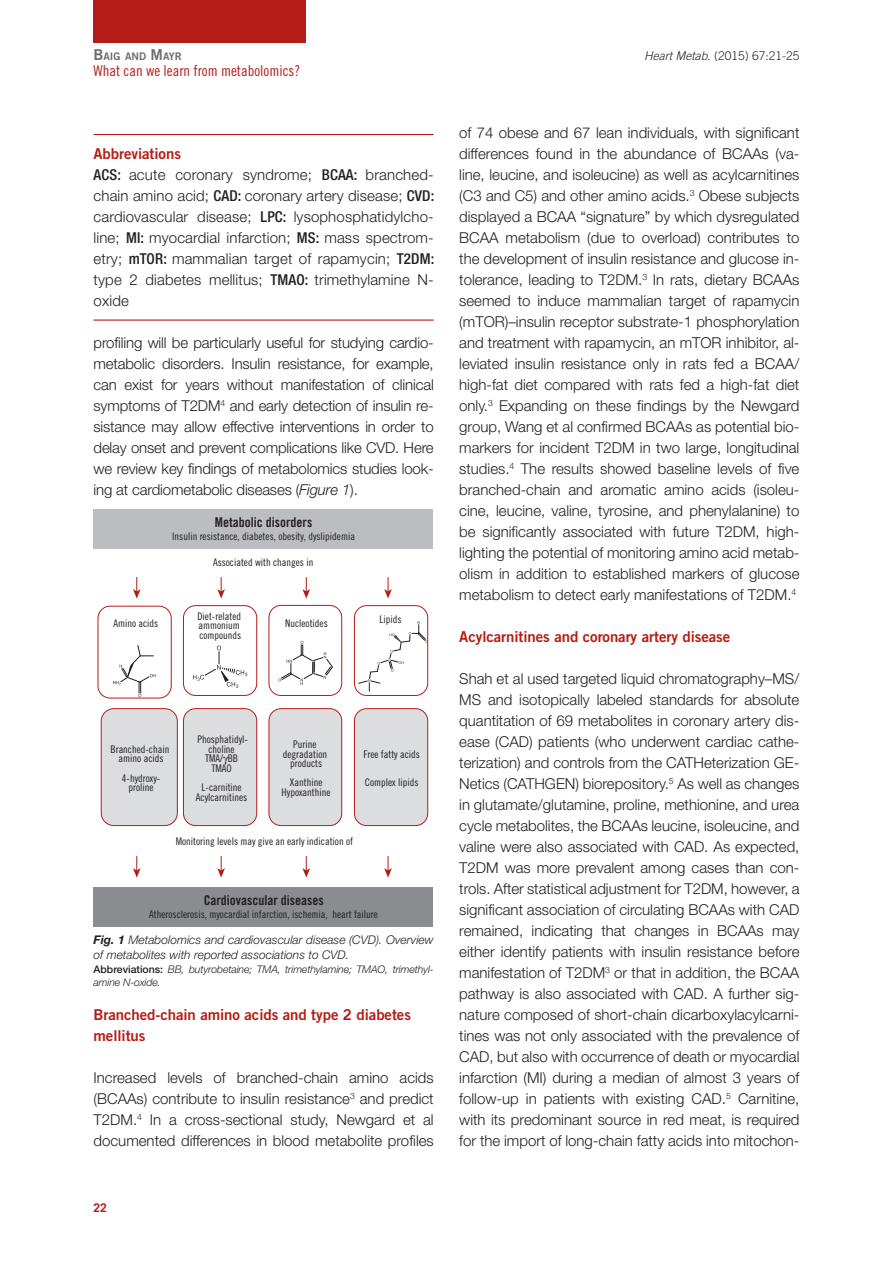
<style>
.page{position:relative;width:893px;height:1263px;background:#fff}
.page>*{position:absolute;margin:0;border:0;box-sizing:border-box;transform-origin:0 0}
.t1{font:300 15px/21px "Helvetica Neue LT Std";color:#231f20;text-align:justify}
.t2{font:15px/21px "Trade Gothic LT Std Bd 2";letter-spacing:-.005em;color:#b41d15}
.t3{font:15px "Trade Gothic LT Std Cn 18";color:#b41d15}
.t4{font:13.5px "Trade Gothic LT Std Bd Cn 20";color:#231f20}
.t5{font:italic 300 12px/15px "Helvetica Neue LT Std";color:#231f20}
.t6{font:300 12px "Trade Gothic LT Std";color:#231f20}
.t7{font:700 12px "Trade Gothic LT Std";color:#b41d15}
.t8{font:10.5px/9.6px "Trade Gothic LT Std Cn 18";color:#231f20;text-align:center}
.t9{font:italic 300 10.5px/13.5px "Helvetica Neue LT Std";letter-spacing:-.01em;color:#231f20}
.t10{font:10.5px "Trade Gothic LT Std Bd 2";color:#6c6d70}
.t11{font:7.8px "Calibri";color:#fff}
.s1{font-size:15px}
.s2{font-style:italic}
.s3{font-weight:500;font-stretch:condensed}
.s4{font-weight:700}
.s5{font-weight:500;font-style:normal}
</style>
<div class="page">
<hr style="left:94px;top:134px;width:340px;height:1px;background:#b41d15">
<hr style="left:94px;top:319px;width:340px;height:2px;background:#b41d15">
<div style="left:94px;top:509px;width:339px;height:39px;background:#bcbdc0"></div>
<div style="left:94px;top:887px;width:339px;height:39px;background:#8a8c8f"></div>
<div style="left:98px;top:606px;width:74px;height:92px;border:1px solid #b41d15;border-radius:12px"></div>
<div style="left:183px;top:605px;width:74px;height:91px;border:1px solid #b41d15;border-radius:12px"></div>
<div style="left:354px;top:605px;width:74px;height:91px;border:1px solid #b41d15;border-radius:12px"></div>
<div style="left:101px;top:709px;width:76px;height:116px;background:#dcdddf;border-radius:13px"></div>
<div style="left:101px;top:708px;width:77px;height:118px;border:1px solid #b41d15;border-radius:13px"></div>
<div style="left:269px;top:709px;width:73px;height:116px;background:#dcdddf;border-radius:12px"></div>
<div style="left:269px;top:708px;width:73px;height:118px;border:1px solid #b41d15;border-radius:12px"></div>
<div style="left:183px;top:709px;width:74px;height:116px;background:#dcdddf;border-radius:12px"></div>
<div style="left:183px;top:708px;width:74px;height:118px;border:1px solid #b41d15;border-radius:12px"></div>
<svg style="left:113px;top:645px;width:43px;height:52px"></svg>
<div style="left:354px;top:709px;width:74px;height:116px;background:#dcdddf;border-radius:12px"></div>
<div style="left:354px;top:708px;width:74px;height:118px;border:1px solid #b41d15;border-radius:12px"></div>
<div style="left:269px;top:605px;width:73px;height:91px;border:1px solid #b41d15;border-radius:12px"></div>
<svg style="left:358px;top:621px;width:70px;height:70px"></svg>
<svg style="left:193px;top:646px;width:54px;height:42px"></svg>
<svg style="left:278px;top:641px;width:55px;height:44px"></svg>
<svg style="left:133px;top:577px;width:8px;height:21px"></svg>
<svg style="left:217px;top:577px;width:8px;height:21px"></svg>
<svg style="left:302px;top:577px;width:8px;height:21px"></svg>
<svg style="left:384px;top:577px;width:8px;height:21px"></svg>
<svg style="left:133px;top:856px;width:8px;height:21px"></svg>
<svg style="left:217px;top:856px;width:8px;height:21px"></svg>
<svg style="left:302px;top:856px;width:8px;height:21px"></svg>
<svg style="left:384px;top:856px;width:8px;height:21px"></svg>
<div style="left:94px;top:0;width:212px;height:43px;background:#b41d15"></div>
<p class="t10" style="left:94px;top:49px;width:90px"><span class="s1">B</span>AIG AND <span class="s1">M</span>AYR</p>
<p class="t6" style="left:644px;top:48px;width:157px"><span class="s2">Heart Metab</span>. (2015) 67:21-25</p>
<p class="t3" style="left:94px;top:62px;width:208px">What can we learn from metabolomics?</p>
<p class="t2" style="left:94px;top:143px;width:89px">Abbreviations</p>
<p class="t1" style="left:94px;top:164px;width:342px"><span class="s3">ACS:</span> acute coronary syndrome; <span class="s3">BCAA:</span> branched&shy;chain amino acid; <span class="s3">CAD:</span> coronary artery disease; <span class="s3">CVD: </span>cardiovascular disease; <span class="s3">LPC:</span> lysophosphatidylcho&shy;line; <span class="s3">MI:</span> myocardial infarction; <span class="s3">MS:</span> mass spectrom&shy;etry; <span class="s3">mTOR:</span> mammalian target of rapamycin; <span class="s3">T2DM: </span>type 2 diabetes mellitus; <span class="s3">TMAO:</span> trimethylamine N&shy;oxide</p>
<p class="t1" style="left:94px;top:332px;width:342px">profiling will be particularly useful for studying cardio&shy;metabolic disorders. Insulin resistance, for example, can exist for years without manifestation of clinical symptoms of T2DM<sup>4</sup> and early detection of insulin re&shy;sistance may allow effective interventions in order to delay onset and prevent complications like CVD. Here we review key findings of metabolomics studies look&shy;ing at cardiometabolic diseases (<span class="s2">Figure 1</span>).</p>
<p class="t4" style="left:215px;top:514px;width:99px">Metabolic disorders</p>
<p class="t8" style="left:172px;top:531px;width:184px">Insulin resistance, diabetes, obesity, dyslipidemia</p>
<p class="t8" style="left:213px;top:558px;width:102px">Associated with changes in</p>
<p class="t8" style="left:197px;top:611px;width:46px;text-align:left">Diet-related ammonium compounds</p>
<p class="t11" style="left:328px;top:618px;width:7px">&amp;</p>
<p class="t8" style="left:113px;top:619px;width:46px">Amino acids</p>
<p class="t8" style="left:285px;top:619px;width:44px">Nucleotides</p>
<p class="t8" style="left:379px;top:614px;width:24px">Lipids</p>
<p class="t8" style="left:110px;top:744px;width:60px">Branched-chain amino acids</p>
<p class="t8" style="left:122px;top:773px;width:40px">4-hydroxy&shy;proline</p>
<p class="t8" style="left:197px;top:734px;width:52px">Phosphatidyl&shy;choline<br>TMA/ BB<br>TMAO</p>
<p class="t8" style="left:196px;top:782px;width:53px">L-carnitine<br>Acylcarnitines</p>
<p class="t8" style="left:283px;top:739px;width:46px">Purine degradation products</p>
<p class="t8" style="left:282px;top:778px;width:50px">Xanthine<br>Hypoxanthine</p>
<p class="t8" style="left:363px;top:749px;width:58px">Free fatty acids</p>
<p class="t8" style="left:365px;top:778px;width:55px">Complex lipids</p>
<p class="t8" style="left:176px;top:837px;width:179px">Monitoring levels may give an early indication of</p>
<p class="t4" style="left:204px;top:892px;width:121px">Cardiovascular diseases</p>
<p class="t8" style="left:149px;top:909px;width:230px">Atherosclerosis, myocardial infarction, ischemia, heart failure</p>
<p class="t5" style="left:94px;top:932px;width:342px"><span class="s4">Fig. 1</span> Metabolomics and cardiovascular disease (CVD). Overview of metabolites with reported associations to CVD.</p>
<p class="t9" style="left:94px;top:962px;width:342px"><span class="s5">Abbreviations:</span> BB, butyrobetaine; TMA, trimethylamine; TMAO, trimethyl&shy;amine N-oxide.</p>
<p class="t2" style="left:94px;top:1004px;width:319px">Branched-chain amino acids and type 2 diabetes mellitus</p>
<p class="t1" style="left:94px;top:1067px;width:342px">Increased levels of branched-chain amino acids (BCAAs) contribute to insulin resistance<sup>3</sup> and predict T2DM.<sup>4</sup> In a cross-sectional study, Newgard et al documented differences in blood metabolite profiles</p>
<p class="t7" style="left:94px;top:1200px;width:15px">22</p>
<p class="t1" style="left:459px;top:122px;width:342px">of 74 obese and 67 lean individuals, with significant differences found in the abundance of BCAAs (va&shy;line, leucine, and isoleucine) as well as acylcarnitines (C3 and C5) and other amino acids.<sup>3</sup> Obese subjects displayed a BCAA “signature” by which dysregulated BCAA metabolism (due to overload) contributes to the development of insulin resistance and glucose in&shy;tolerance, leading to T2DM.<sup>3</sup> In rats, dietary BCAAs seemed to induce mammalian target of rapamycin (mTOR)–insulin receptor substrate-1 phosphorylation and treatment with rapamycin, an mTOR inhibitor, al&shy;leviated insulin resistance only in rats fed a BCAA/ high-fat diet compared with rats fed a high-fat diet only.<sup>3</sup> Expanding on these findings by the Newgard group, Wang et al confirmed BCAAs as potential bio&shy;markers for incident T2DM in two large, longitudinal studies.<sup>4</sup> The results showed baseline levels of five branched-chain and aromatic amino acids (isoleu&shy;cine, leucine, valine, tyrosine, and phenylalanine) to be significantly associated with future T2DM, high&shy;lighting the potential of monitoring amino acid metab&shy;olism in addition to established markers of glucose metabolism to detect early manifestations of T2DM.<sup>4</sup></p>
<p class="t2" style="left:459px;top:626px;width:273px">Acylcarnitines and coronary artery disease</p>
<p class="t1" style="left:459px;top:668px;width:342px">Shah et al used targeted liquid chromatography–MS/ MS and isotopically labeled standards for absolute quantitation of 69 metabolites in coronary artery dis&shy;ease (CAD) patients (who underwent cardiac cathe&shy;terization) and controls from the CATHeterization GE-Netics (CATHGEN) biorepository.<sup>5</sup> As well as changes in glutamate/glutamine, proline, methionine, and urea cycle metabolites, the BCAAs leucine, isoleucine, and valine were also associated with CAD. As expected, T2DM was more prevalent among cases than con&shy;trols. After statistical adjustment for T2DM, however, a significant association of circulating BCAAs with CAD remained, indicating that changes in BCAAs may either identify patients with insulin resistance before manifestation of T2DM<sup>3</sup> or that in addition, the BCAA pathway is also associated with CAD. A further sig&shy;nature composed of short-chain dicarboxylacylcarni&shy;tines was not only associated with the prevalence of CAD, but also with occurrence of death or myocardial infarction (MI) during a median of almost 3 years of follow-up in patients with existing CAD.<sup>5</sup> Carnitine, with its predominant source in red meat, is required for the import of long-chain fatty acids into mitochon-</p>
</div>
